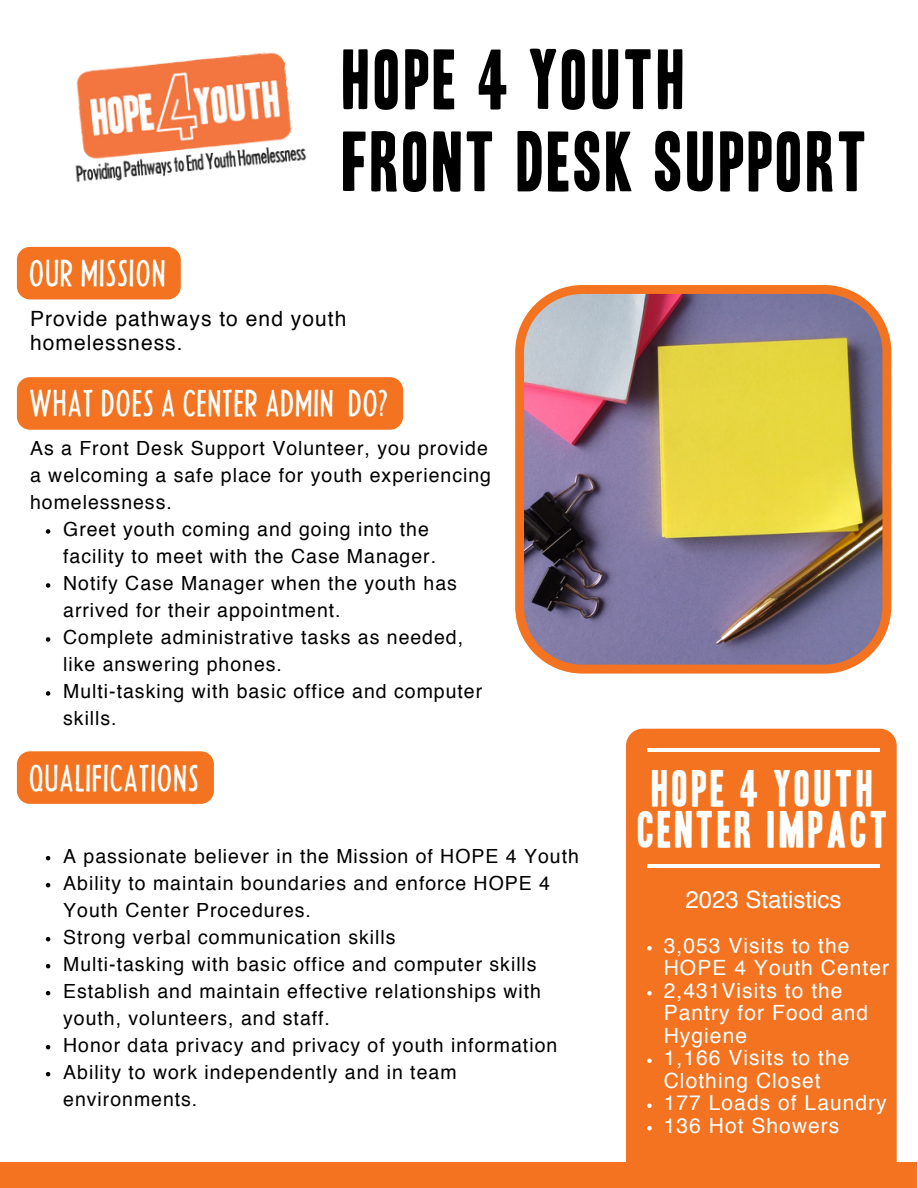
<style>
.page{position:relative;width:918px;height:1188px;background:#fff}
.page>*{position:absolute;margin:0;border:0;box-sizing:border-box;transform-origin:0 0}
.t1{font:73.65px/82.2px "Headline One HPLHS";letter-spacing:.05em;color:#000}
.t2{font:44.4px/41.7px "Headline One HPLHS";letter-spacing:.08em;color:#fff;text-align:center}
.t3{font:33px "Headline Two HPLHS";letter-spacing:.055em;color:#fff}
.t4{font:24px "Helvetica";color:#fff}
.t5{font:21px/22.5px "Helvetica";letter-spacing:.05em;color:#fff}
.t6{font:21px/24.8px "Helvetica";letter-spacing:.05em;color:#000}
.t7{font:19.5px/27px "Helvetica";letter-spacing:.05em;color:#000}
</style>
<div class="page">
<div style="left:0;top:1162px;width:916px;height:26px;background:#f37321"></div>
<img style="left:515px;top:285px;width:376px;height:389px">
<img style="left:75px;top:52px;width:232px;height:130px">
<div style="left:17px;top:377px;width:386px;height:53px;background:#f37321"></div>
<svg style="left:46px;top:529px;width:4px;height:5px"></svg>
<svg style="left:46px;top:583px;width:4px;height:5px"></svg>
<svg style="left:46px;top:637px;width:4px;height:5px"></svg>
<svg style="left:46px;top:691px;width:4px;height:5px"></svg>
<div style="left:17px;top:247px;width:164px;height:52px;background:#f37321;border-radius:13px"></div>
<div style="left:17px;top:751px;width:197px;height:53px;background:#f37321"></div>
<svg style="left:46px;top:856px;width:4px;height:4px"></svg>
<svg style="left:46px;top:883px;width:4px;height:4px"></svg>
<svg style="left:46px;top:937px;width:4px;height:4px"></svg>
<svg style="left:46px;top:964px;width:4px;height:4px"></svg>
<svg style="left:46px;top:991px;width:4px;height:4px"></svg>
<svg style="left:46px;top:1045px;width:4px;height:4px"></svg>
<svg style="left:46px;top:1072px;width:4px;height:4px"></svg>
<div style="left:626px;top:729px;width:271px;height:451px;background:#f37321;border-radius:17px"></div>
<hr style="left:647px;top:749px;width:233px;height:3px;background:#fff">
<svg style="left:647px;top:946px;width:5px;height:5px"></svg>
<svg style="left:647px;top:991px;width:5px;height:5px"></svg>
<svg style="left:647px;top:1059px;width:5px;height:4px"></svg>
<svg style="left:647px;top:1104px;width:5px;height:4px"></svg>
<svg style="left:647px;top:1126px;width:5px;height:5px"></svg>
<hr style="left:647px;top:864px;width:233px;height:4px;background:#fff">
<h3 class="t1" style="left:343px;top:40px;width:526px">HOPE 4 YOUTH<br>FRONT DESK SUPPORT</h3>
<p class="t3" style="left:30px;top:254px;width:137px">OUR MISSION</p>
<p class="t6" style="left:30px;top:307px;width:318px">Provide pathways to end youth homelessness.</p>
<p class="t3" style="left:30px;top:384px;width:359px">WHAT DOES A CENTER ADMIN DO?</p>
<p class="t7" style="left:30px;top:436px;width:462px">As a Front Desk Support Volunteer, you provide a welcoming a safe place for youth experiencing homelessness.</p>
<h3 class="t7" style="left:63px;top:517px;width:374px">Greet youth coming and going into the facility to meet with the Case Manager.</h3>
<p class="t7" style="left:63px;top:571px;width:395px">Notify Case Manager when the youth has arrived for their appointment.</p>
<p class="t7" style="left:63px;top:625px;width:401px">Complete administrative tasks as needed, like answering phones.</p>
<p class="t7" style="left:63px;top:679px;width:420px">Multi-tasking with basic office and computer skills.</p>
<p class="t3" style="left:30px;top:758px;width:170px">QUALIFICATIONS</p>
<p class="t7" style="left:63px;top:844px;width:517px">A passionate believer in the Mission of HOPE 4 Youth</p>
<p class="t7" style="left:63px;top:871px;width:488px">Ability to maintain boundaries and enforce HOPE 4<br>Youth Center Procedures.</p>
<h4 class="t7" style="left:63px;top:925px;width:334px">Strong verbal communication skills</h4>
<h3 class="t7" style="left:63px;top:952px;width:475px">Multi-tasking with basic office and computer skills</h3>
<h2 class="t7" style="left:63px;top:979px;width:479px">Establish and maintain effective relationships with youth, volunteers, and staff.</h2>
<p class="t7" style="left:63px;top:1033px;width:496px">Honor data privacy and privacy of youth information</p>
<p class="t7" style="left:63px;top:1060px;width:395px">Ability to work independently and in team environments.</p>
<p class="t2" style="left:638px;top:768px;width:252px">HOPE 4 YOUTH<br>CENTER IMPACT</p>
<p class="t4" style="left:685px;top:890px;width:158px">2023 Statistics</p>
<p class="t5" style="left:664px;top:936px;width:227px">3,053 Visits to the<br>HOPE 4 Youth Center</p>
<p class="t5" style="left:664px;top:981px;width:206px">2,431Visits to the<br>Pantry for Food and<br>Hygiene</p>
<p class="t5" style="left:664px;top:1048px;width:187px">1,166 Visits to the<br>Clothing Closet</p>
<p class="t5" style="left:664px;top:1093px;width:224px">177 Loads of Laundry</p>
<p class="t5" style="left:664px;top:1116px;width:177px">136 Hot Showers</p>
</div>
